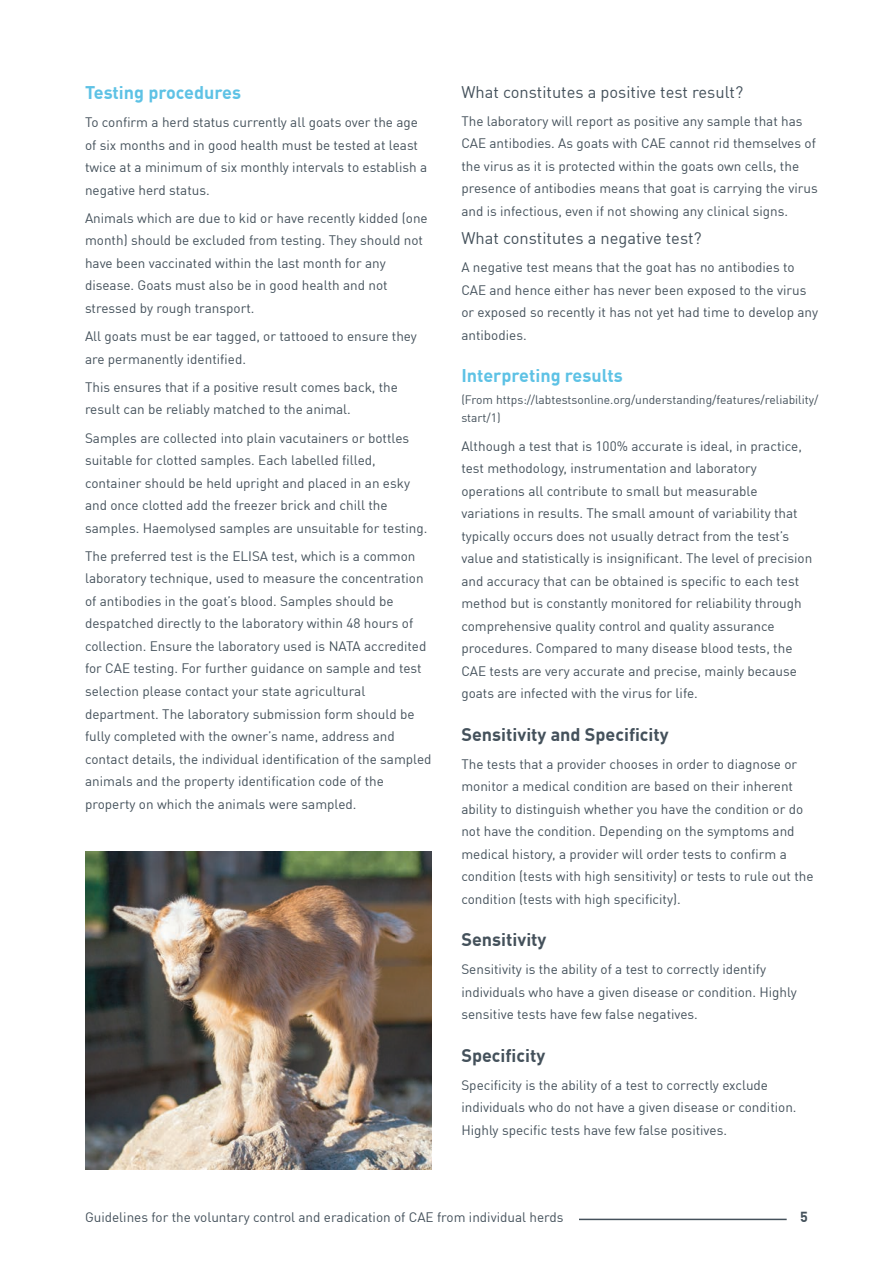
<style>
.page{position:relative;width:893px;height:1263px;background:#fff}
.page>*{position:absolute;margin:0;border:0;box-sizing:border-box;transform-origin:0 0}
.t1{font:700 18px "DIN Offc Pro";color:#44515b}
.t2{font:700 18px "DIN Offc Pro";color:#5ec2e5}
.t3{font:16.5px "DIN Offc Pro";color:#44515b}
.t4{font:700 14.25px "DIN Offc Pro";color:#44515b}
.t5{font:13.5px/22.5px "DIN Offc Pro";color:#44515b}
.t6{font:12px/18px "DIN Offc Pro";color:#44515b}
</style>
<div class="page">
<hr style="left:85px;top:1219px;width:702px;height:1px;background:#44515b">
<div style="left:85px;top:1208px;width:493px;height:17px;background:#fff"></div>
<img style="left:85px;top:852px;width:347px;height:317px">
<h1 class="t2" style="left:85px;top:77px;width:157px">Testing procedures</h1>
<p class="t5" style="left:85px;top:110px;width:344px">To confirm a herd status currently all goats over the age of six months and in good health must be tested at least twice at a minimum of six monthly intervals to establish a negative herd status.</p>
<p class="t5" style="left:85px;top:205px;width:344px">Animals which are due to kid or have recently kidded (one month) should be excluded from testing. They should not have been vaccinated within the last month for any disease. Goats must also be in good health and not stressed by rough transport.</p>
<p class="t5" style="left:85px;top:324px;width:333px">All goats must be ear tagged, or tattooed to ensure they are permanently identified.</p>
<p class="t5" style="left:85px;top:374px;width:314px">This ensures that if a positive result comes back, the result can be reliably matched to the animal.</p>
<p class="t5" style="left:85px;top:425px;width:344px">Samples are collected into plain vacutainers or bottles suitable for clotted samples. Each labelled filled, container should be held upright and placed in an esky and once clotted add the freezer brick and chill the samples. Haemolysed samples are unsuitable for testing.</p>
<p class="t5" style="left:85px;top:543px;width:348px">The preferred test is the ELISA test, which is a common laboratory technique, used to measure the concentration of antibodies in the goat’s blood. Samples should be despatched directly to the laboratory within 48 hours of collection. Ensure the laboratory used is NATA accredited for CAE testing. For further guidance on sample and test selection please contact your state agricultural department. The laboratory submission form should be fully completed with the owner’s name, address and contact details, the individual identification of the sampled animals and the property identification code of the property on which the animals were sampled.</p>
<p class="t3" style="left:461px;top:79px;width:283px">What constitutes a positive test result?</p>
<p class="t5" style="left:461px;top:108px;width:358px">The laboratory will report as positive any sample that has CAE antibodies. As goats with CAE cannot rid themselves of the virus as it is protected within the goats own cells, the presence of antibodies means that goat is carrying the virus and is infectious, even if not showing any clinical signs.</p>
<p class="t3" style="left:461px;top:225px;width:242px">What constitutes a negative test?</p>
<p class="t5" style="left:461px;top:255px;width:358px">A negative test means that the goat has no antibodies to CAE and hence either has never been exposed to the virus or exposed so recently it has not yet had time to develop any antibodies.</p>
<h1 class="t2" style="left:461px;top:361px;width:163px">Interpreting results</h1>
<p class="t6" style="left:461px;top:390px;width:358px">(From https://labtestsonline.org/understanding/features/reliability/ start/1)</p>
<p class="t5" style="left:461px;top:433px;width:352px">Although a test that is 100% accurate is ideal, in practice, test methodology, instrumentation and laboratory operations all contribute to small but measurable variations in results. The small amount of variability that typically occurs does not usually detract from the test’s value and statistically is insignificant. The level of precision and accuracy that can be obtained is specific to each test method but is constantly monitored for reliability through comprehensive quality control and quality assurance procedures. Compared to many disease blood tests, the CAE tests are very accurate and precise, mainly because goats are infected with the virus for life.</p>
<h1 class="t1" style="left:461px;top:719px;width:209px">Sensitivity and Specificity</h1>
<p class="t5" style="left:461px;top:751px;width:354px">The tests that a provider chooses in order to diagnose or monitor a medical condition are based on their inherent ability to distinguish whether you have the condition or do not have the condition. Depending on the symptoms and medical history, a provider will order tests to confirm a condition (tests with high sensitivity) or tests to rule out the condition (tests with high specificity).</p>
<h1 class="t1" style="left:461px;top:924px;width:87px">Sensitivity</h1>
<p class="t5" style="left:461px;top:957px;width:337px">Sensitivity is the ability of a test to correctly identify individuals who have a given disease or condition. Highly sensitive tests have few false negatives.</p>
<h1 class="t1" style="left:461px;top:1040px;width:85px">Specificity</h1>
<p class="t5" style="left:461px;top:1072px;width:337px">Specificity is the ability of a test to correctly exclude individuals who do not have a given disease or condition.<br>Highly specific tests have few false positives.</p>
<p class="t5" style="left:85px;top:1204px;width:480px">Guidelines for the voluntary control and eradication of CAE from individual herds</p>
<p class="t4" style="left:800px;top:1205px;width:9px">5</p>
</div>
